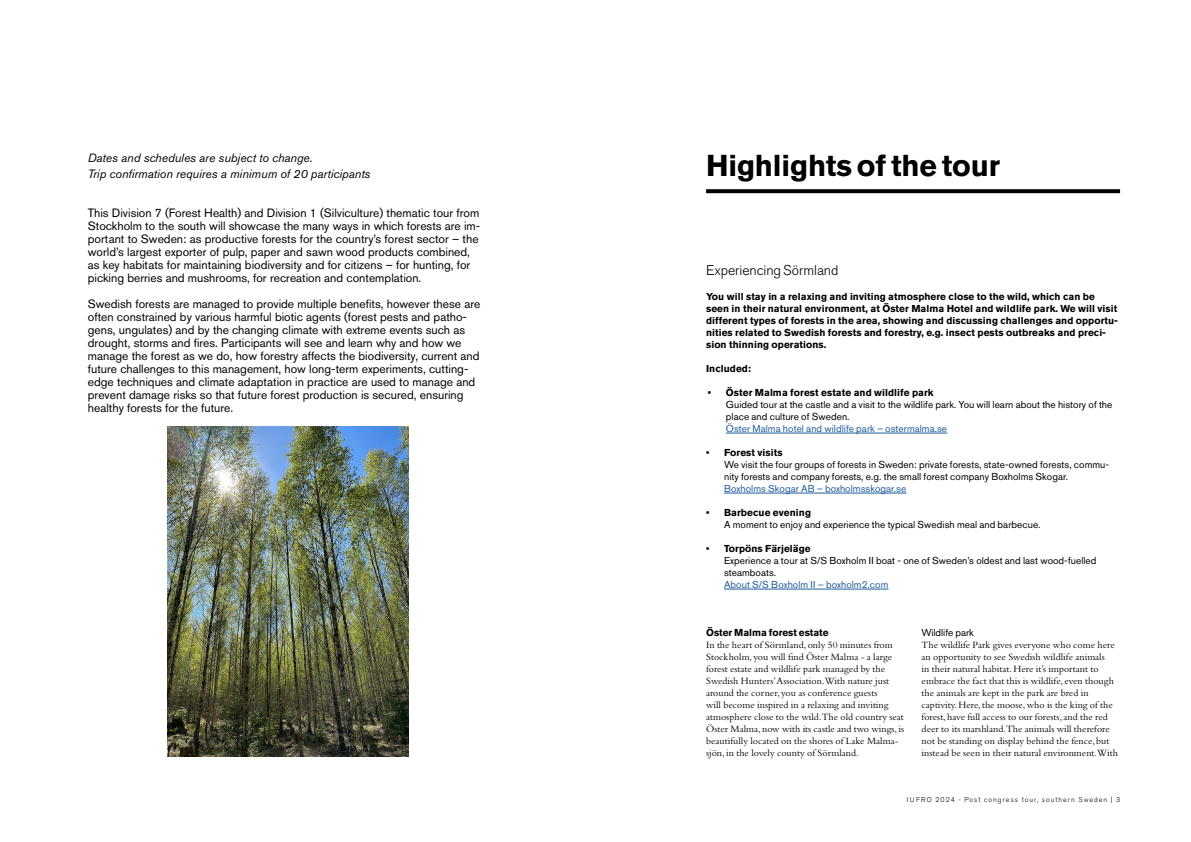
<style>
.page{position:relative;width:1191px;height:842px;background:#fff}
.page>*{position:absolute;margin:0;border:0;box-sizing:border-box;transform-origin:0 0}
.t1{font:700 30px "Akzidenz Grotesk Std";letter-spacing:-.005em;color:#000}
.t2{font:300 14px "Akzidenz Grotesk Std";letter-spacing:-.005em;color:#000}
.t3{font:12px/13px "Akzidenz Grotesk Std";color:#000}
.t4{font:italic 12px/16px "Akzidenz Grotesk Std";color:#000}
.t5{font:10px/12px "Bembo Std";letter-spacing:.005em;color:#000}
.t6{font:10px/12px "Akzidenz Grotesk Std";letter-spacing:.005em;color:#000}
.t7{font:700 10px/12px "Akzidenz Grotesk Std";letter-spacing:.005em;color:#000}
.t8{font:300 7px "Akzidenz Grotesk Std";letter-spacing:.15em;color:#000}
.s1{font-weight:700}
.s2{color:#215e9e}
</style>
<div class="page">
<svg style="left:706px;top:189px;width:414px;height:4px;background:#0c0c0c"></svg>
<img style="left:167px;top:426px;width:241px;height:331px">
<hr style="left:726px;top:433px;width:221px;height:1px;background:#215e9e">
<hr style="left:724px;top:493px;width:182px;height:1px;background:#215e9e">
<hr style="left:724px;top:589px;width:164px;height:1px;background:#215e9e">
<p class="t4" style="left:88px;top:150px;width:284px">Dates and schedules are subject to change.<br>Trip confirmation requires a minimum of 20 participants</p>
<p class="t3" style="left:88px;top:206px;width:394px">This Division 7 (Forest Health) and Division 1 (Silviculture) thematic tour from Stockholm to the south will showcase the many ways in which forests are im&shy;portant to Sweden: as productive forests for the country’s forest sector – the world’s largest exporter of pulp, paper and sawn wood products combined, as key habitats for maintaining biodiversity and for citizens – for hunting, for picking berries and mushrooms, for recreation and contemplation.</p>
<p class="t3" style="left:88px;top:297px;width:394px">Swedish forests are managed to provide multiple benefits, however these are often constrained by various harmful biotic agents (forest pests and patho&shy;gens, ungulates) and by the changing climate with extreme events such as drought, storms and fires. Participants will see and learn why and how we manage the forest as we do, how forestry affects the biodiversity, current and future challenges to this management, how long-term experiments, cutting&shy;edge techniques and climate adaptation in practice are used to manage and prevent damage risks so that future forest production is secured, ensuring healthy forests for the future.</p>
<h2 class="t1" style="left:706px;top:148px;width:295px">Highlights of the tour</h2>
<h3 class="t2" style="left:706px;top:262px;width:134px">Experiencing Sörmland</h3>
<p class="t7" style="left:706px;top:291px;width:413px">You will stay in a relaxing and inviting atmosphere close to the wild, which can be seen in their natural environment, at Öster Malma Hotel and wildlife park. We will visit different types of forests in the area, showing and discussing challenges and opportu&shy;nities related to Swedish forests and forestry, e.g. insect pests outbreaks and preci&shy;sion thinning operations.</p>
<p class="t7" style="left:706px;top:363px;width:46px">Included:</p>
<p class="t6" style="left:726px;top:386px;width:388px;text-indent:-18px"><span class="s1">• Öster Malma forest estate and wildlife park<br></span>Guided tour at the castle and a visit to the wildlife park. You will learn about the history of the place and culture of Sweden.<br><span class="s2">Öster Malma hotel and wildlife park – ostermalma.se</span></p>
<p class="t6" style="left:724px;top:446px;width:386px;text-indent:-18px"><span class="s1">• Forest visits<br></span>We visit the four groups of forests in Sweden: private forests, state-owned forests, commu&shy;nity forests and company forests, e.g. the small forest company Boxholms Skogar.<br><span class="s2">Boxholms Skogar AB – boxholmsskogar.se</span></p>
<p class="t6" style="left:724px;top:506px;width:318px;text-indent:-18px"><span class="s1">• Barbecue evening<br></span>A moment to enjoy and experience the typical Swedish meal and barbecue.</p>
<p class="t6" style="left:724px;top:542px;width:374px;text-indent:-18px"><span class="s1">• Torpöns Färjeläge<br></span>Experience a tour at S/S Boxholm II boat - one of Sweden’s oldest and last wood-fuelled steamboats.<br><span class="s2">About S/S Boxholm II – boxholm2.com</span></p>
<h4 class="t7" style="left:706px;top:627px;width:124px">Öster Malma forest estate</h4>
<p class="t5" style="left:706px;top:639px;width:200px">In the heart of Sörmland, only 50 minutes from Stockholm, you will find Öster Malma - a large forest estate and wildlife park managed by the Swedish Hunters’Association.With nature just around the corner, you as conference guests<br>will become inspired in a relaxing and inviting atmosphere close to the wild.The old country seat Öster Malma, now with its castle and two wings, is beautifully located on the shores of Lake Malma&shy;sjön, in the lovely county of Sörmland.</p>
<h5 class="t6" style="left:921px;top:626px;width:54px">Wildlife park</h5>
<p class="t5" style="left:921px;top:639px;width:198px">The wildlife Park gives everyone who come here an opportunity to see Swedish wildlife animals<br>in their natural habitat. Here it’s important to embrace the fact that this is wildlife, even though the animals are kept in the park are bred in captivity. Here, the moose, who is the king of the forest, have full access to our forests, and the red deer to its marshland.The animals will therefore not be standing on display behind the fence, but instead be seen in their natural environment.With</p>
<p class="t8" style="left:907px;top:796px;width:215px">IUFRO 2024 - Post congress tour, southern Sweden | 3</p>
</div>
